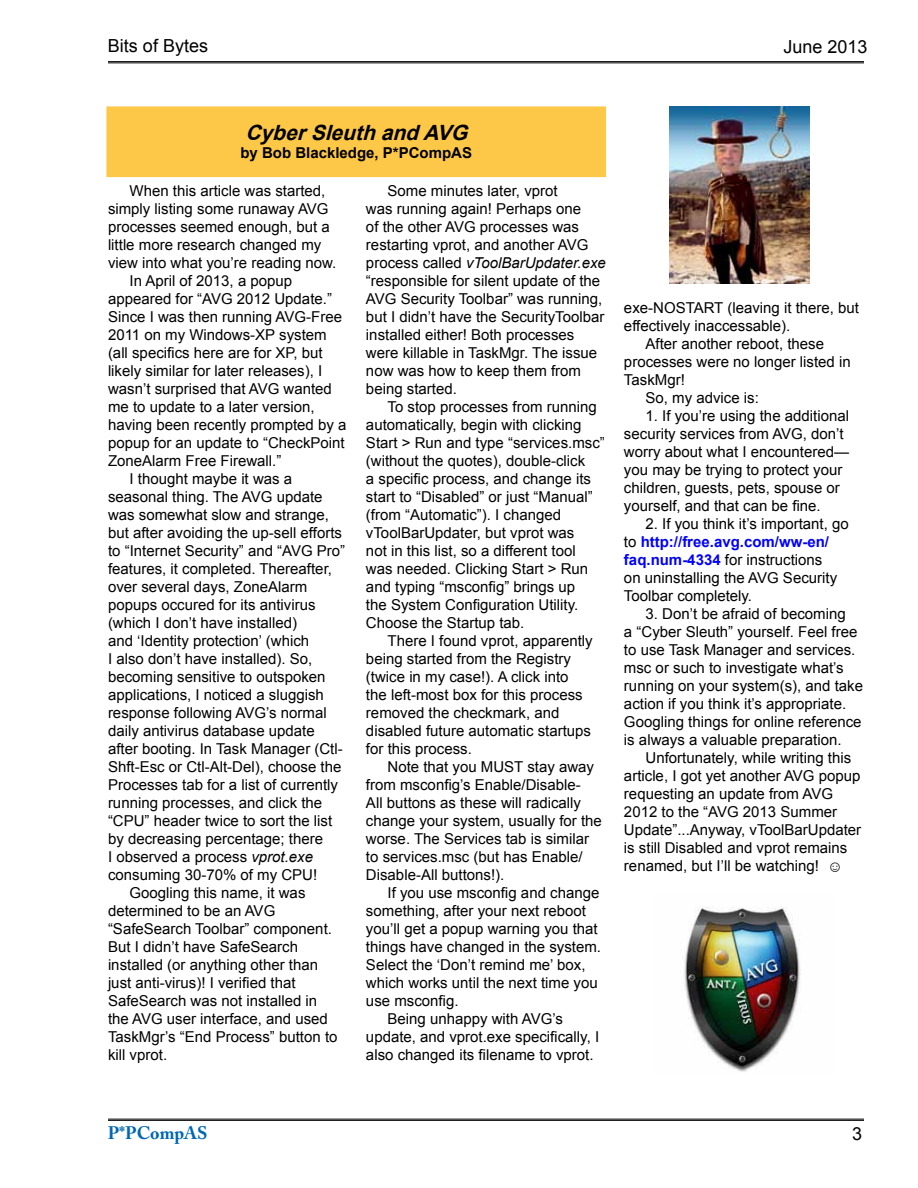
<style>
.page{position:relative;width:918px;height:1188px;background:#fff}
.page>*{position:absolute;margin:0;border:0;box-sizing:border-box;transform-origin:0 0}
.t1{font:italic 700 21px "Arial";color:#000}
.t2{font:18px "Arial";color:#000}
.t3{font:700 18px "Adobe Caslon Pro";color:#0066b3}
.t4{font:15px/18px "Arial";color:#000}
.t5{font:700 15px "Arial";color:#000}
.s1{font-style:italic}
.s2{font-weight:700;color:#00f}
.s3{font-weight:700}
</style>
<div class="page">
<hr style="left:108px;top:61px;width:756px;height:1px;background:#000">
<hr style="left:108px;top:63px;width:756px;height:1px;background:#000">
<hr style="left:108px;top:1119px;width:756px;height:1px;background:#000">
<hr style="left:108px;top:1120px;width:756px;height:1px;background:#000">
<div style="left:107px;top:107px;width:498px;height:69px;background:#fdc747"></div>
<div style="left:106px;top:106px;width:500px;height:71px;border:2px solid #fdc747"></div>
<img style="left:669px;top:106px;width:141px;height:178px">
<img style="left:683px;top:906px;width:118px;height:166px">
<p class="t2" style="left:108px;top:34px;width:102px">Bits of Bytes</p>
<p class="t2" style="left:783px;top:35px;width:86px">June 2013</p>
<h1 class="t1" style="left:245px;top:118px;width:231px">CyberSleuthandAVG</h1>
<p class="t5" style="left:240px;top:142px;width:233px">by Bob Blackledge, P*PCompAS</p>
<p class="t4" style="left:130px;top:182px;width:197px">When this article was started,</p>
<p class="t4" style="left:108px;top:200px;width:222px">simply listing some runaway AVG</p>
<p class="t4" style="left:108px;top:218px;width:223px">processes seemed enough, but a</p>
<p class="t4" style="left:108px;top:236px;width:215px">little more research changed my</p>
<p class="t4" style="left:108px;top:254px;width:230px">view into what you’re reading now.</p>
<p class="t4" style="left:130px;top:272px;width:164px">In April of 2013, a popup</p>
<p class="t4" style="left:108px;top:290px;width:226px">appeared for “AVG 2012 Update.”</p>
<p class="t4" style="left:108px;top:308px;width:236px">Since I was then running AVG-Free</p>
<p class="t4" style="left:108px;top:326px;width:220px">2011 on my Windows-XP system</p>
<p class="t4" style="left:108px;top:344px;width:216px">(all specifics here are for XP, but</p>
<p class="t4" style="left:108px;top:362px;width:216px">likely similar for later releases), I</p>
<p class="t4" style="left:108px;top:380px;width:225px">wasn’t surprised that AVG wanted</p>
<p class="t4" style="left:108px;top:398px;width:208px">me to update to a later version,</p>
<p class="t4" style="left:108px;top:416px;width:240px">having been recently prompted by a</p>
<p class="t4" style="left:108px;top:434px;width:238px">popup for an update to “CheckPoint</p>
<p class="t4" style="left:108px;top:452px;width:175px">ZoneAlarm Free Firewall.”</p>
<p class="t4" style="left:130px;top:470px;width:164px">I thought maybe it was a</p>
<p class="t4" style="left:108px;top:488px;width:216px">seasonal thing. The AVG update</p>
<p class="t4" style="left:108px;top:506px;width:222px">was somewhat slow and strange,</p>
<p class="t4" style="left:108px;top:524px;width:236px">but after avoiding the up-sell efforts</p>
<p class="t4" style="left:108px;top:542px;width:239px">to “Internet Security” and “AVG Pro”</p>
<p class="t4" style="left:108px;top:560px;width:226px">features, it completed. Thereafter,</p>
<p class="t4" style="left:108px;top:578px;width:201px">over several days, ZoneAlarm</p>
<p class="t4" style="left:108px;top:596px;width:209px">popups occured for its antivirus</p>
<p class="t4" style="left:108px;top:614px;width:191px">(which I don’t have installed)</p>
<p class="t4" style="left:108px;top:632px;width:203px">and ‘Identity protection’ (which</p>
<p class="t4" style="left:108px;top:650px;width:206px">I also don’t have installed). So,</p>
<p class="t4" style="left:108px;top:668px;width:219px">becoming sensitive to outspoken</p>
<p class="t4" style="left:108px;top:686px;width:217px">applications, I noticed a sluggish</p>
<p class="t4" style="left:108px;top:704px;width:220px">response following AVG’s normal</p>
<p class="t4" style="left:108px;top:722px;width:208px">daily antivirus database update</p>
<p class="t4" style="left:108px;top:740px;width:236px">after booting. In Task Manager (Ctl-</p>
<p class="t4" style="left:108px;top:758px;width:235px">Shft-Esc or Ctl-Alt-Del), choose the</p>
<p class="t4" style="left:108px;top:776px;width:232px">Processes tab for a list of currently</p>
<p class="t4" style="left:108px;top:794px;width:216px">running processes, and click the</p>
<p class="t4" style="left:108px;top:812px;width:226px">“CPU” header twice to sort the list</p>
<p class="t4" style="left:108px;top:830px;width:217px">by decreasing percentage; there</p>
<p class="t4" style="left:108px;top:848px;width:207px">I observed a process <span class="s1">vprot.exe</span></p>
<p class="t4" style="left:108px;top:866px;width:211px">consuming 30-70% of my CPU!</p>
<p class="t4" style="left:130px;top:884px;width:177px">Googling this name, it was</p>
<p class="t4" style="left:108px;top:902px;width:169px">determined to be an AVG</p>
<p class="t4" style="left:108px;top:920px;width:226px">“SafeSearch Toolbar” component.</p>
<p class="t4" style="left:108px;top:938px;width:192px">But I didn’t have SafeSearch</p>
<p class="t4" style="left:108px;top:956px;width:212px">installed (or anything other than</p>
<p class="t4" style="left:108px;top:974px;width:189px">just anti-virus)! I verified that</p>
<p class="t4" style="left:108px;top:992px;width:211px">SafeSearch was not installed in</p>
<p class="t4" style="left:108px;top:1010px;width:221px">the AVG user interface, and used</p>
<p class="t4" style="left:108px;top:1028px;width:231px">TaskMgr’s “End Process” button to</p>
<p class="t4" style="left:108px;top:1046px;width:61px">kill vprot.</p>
<p class="t4" style="left:366px;top:182px;width:241px;text-indent:22px">Some minutes later, vprot<br>was running again! Perhaps one<br>of the other AVG processes was restarting vprot, and another AVG process called <span class="s1">vToolBarUpdater.exe </span>“responsible for silent update of the<br>AVG Security Toolbar” was running, but I didn’t have the SecurityToolbar installed either! Both processes were killable in TaskMgr. The issue now was how to keep them from being started.</p>
<p class="t4" style="left:366px;top:398px;width:240px;text-indent:22px">To stop processes from running automatically, begin with clicking Start &gt; Run and type “services.msc” (without the quotes), double-click<br>a specific process, and change its start to “Disabled” or just “Manual” (from “Automatic”). I changed vToolBarUpdater, but vprot was<br>not in this list, so a different tool was needed. Clicking Start &gt; Run and typing “msconfig” brings up<br>the System Configuration Utility.<br>Choose the Startup tab.</p>
<p class="t4" style="left:366px;top:632px;width:228px;text-indent:22px">There I found vprot, apparently being started from the Registry (twice in my case!). A click into the left-most box for this process removed the checkmark, and disabled future automatic startups for this process.</p>
<p class="t4" style="left:366px;top:758px;width:237px;text-indent:22px">Note that you MUST stay away from msconfig’s Enable/Disable-<br>All buttons as these will radically change your system, usually for the worse. The Services tab is similar to services.msc (but has Enable/<br>Disable-All buttons!).</p>
<p class="t4" style="left:388px;top:884px;width:213px">If you use msconfig and change</p>
<p class="t4" style="left:366px;top:902px;width:222px">something, after your next reboot</p>
<p class="t4" style="left:366px;top:920px;width:233px">you’ll get a popup warning you that</p>
<p class="t4" style="left:366px;top:938px;width:237px">things have changed in the system.</p>
<p class="t4" style="left:366px;top:956px;width:221px">Select the ‘Don’t remind me’ box,</p>
<p class="t4" style="left:366px;top:974px;width:233px">which works until the next time you</p>
<p class="t4" style="left:366px;top:992px;width:94px">use msconfig.</p>
<p class="t4" style="left:388px;top:1010px;width:177px">Being unhappy with AVG’s</p>
<p class="t4" style="left:366px;top:1028px;width:235px">update, and vprot.exe specifically, I</p>
<p class="t4" style="left:366px;top:1046px;width:229px">also changed its filename to vprot.</p>
<p class="t4" style="left:624px;top:299px;width:237px">exe-NOSTART (leaving it there, but</p>
<p class="t4" style="left:624px;top:317px;width:168px">effectively inaccessable).</p>
<p class="t4" style="left:646px;top:335px;width:180px">After another reboot, these</p>
<p class="t4" style="left:624px;top:353px;width:228px">processes were no longer listed in</p>
<p class="t4" style="left:624px;top:371px;width:62px">TaskMgr!</p>
<p class="t4" style="left:646px;top:389px;width:115px">So, my advice is:</p>
<p class="t4" style="left:624px;top:407px;width:227px;text-indent:22px">1. If you’re using the additional security services from AVG, don’t worry about what I encountered— you may be trying to protect your children, guests, pets, spouse or yourself, and that can be fine.</p>
<p class="t4" style="left:624px;top:515px;width:226px;text-indent:22px">2. If you think it’s important, go to <span class="s2">http://free.avg.com/ww-en/ faq.num-4334</span> for instructions<br>on uninstalling the AVG Security<br>Toolbar completely.</p>
<p class="t4" style="left:624px;top:605px;width:241px;text-indent:22px">3. Don’t be afraid of becoming<br>a “Cyber Sleuth” yourself. Feel free to use Task Manager and services. msc or such to investigate what’s running on your system(s), and take action if you think it’s appropriate.<br>Googling things for online reference is always a valuable preparation.</p>
<p class="t4" style="left:624px;top:749px;width:239px;text-indent:22px">Unfortunately, while writing this article, I got yet another AVG popup requesting an update from AVG 2012 to the “AVG 2013 Summer Update”...Anyway, vToolBarUpdater is still Disabled and vprot remains renamed, but I’ll be watching! <span class="s3">☺</span></p>
<p class="t3" style="left:108px;top:1123px;width:101px">P*PCompAS</p>
<p class="t2" style="left:852px;top:1122px;width:12px">3</p>
</div>
